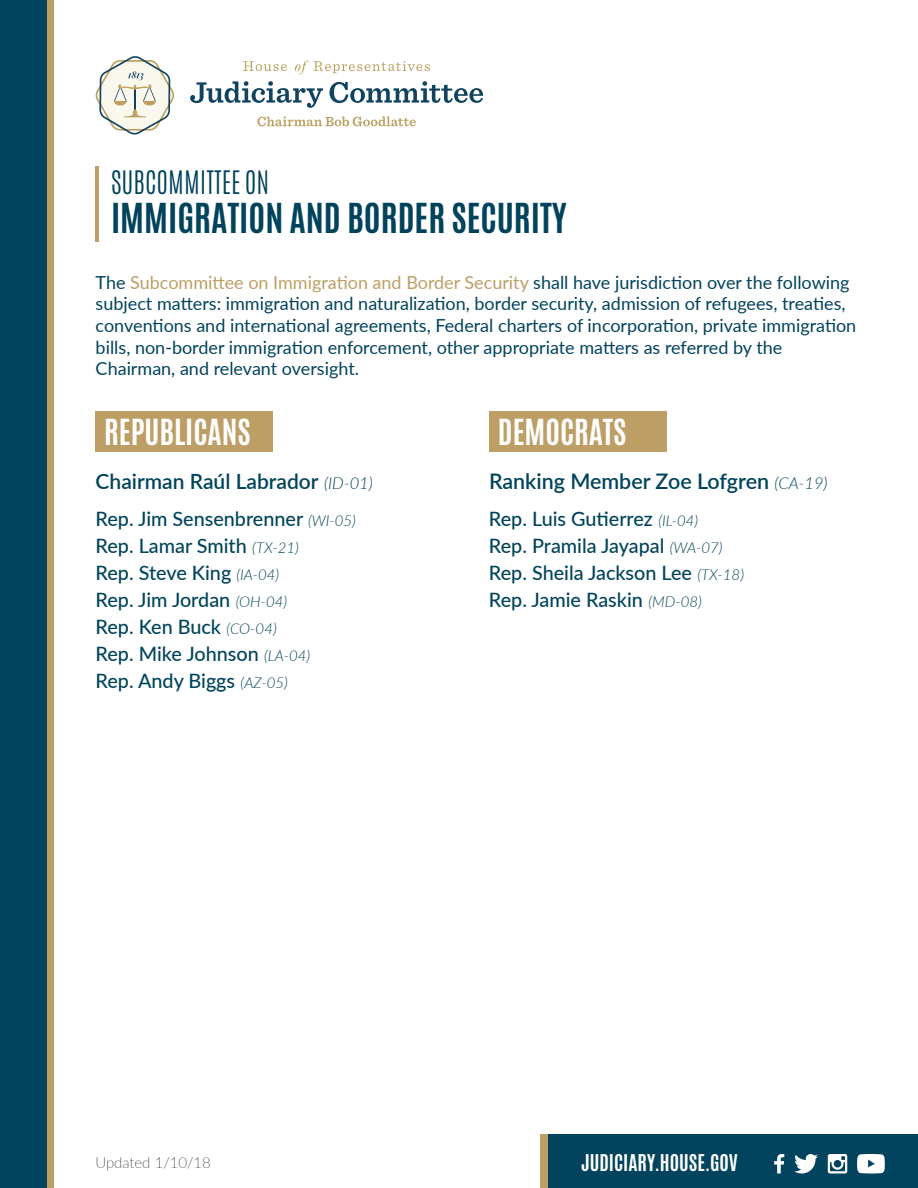
<style>
.page{position:relative;width:918px;height:1188px;background:#fff}
.page>*{position:absolute;margin:0;border:0;box-sizing:border-box;transform-origin:0 0}
.t1{font:700 34.5px "Antonio";color:#01435c}
.t2{font:700 30px "Antonio";color:#fff}
.t3{font:300 27px "Antonio";color:#01435c}
.t4{font:600 21.45px "Lato";color:#00445b}
.t5{font:600 21px "Lato";color:#00445b}
.t6{font:500 19.8px/27px "Lato";color:#00445b}
.t7{font:700 19.35px "Antonio";color:#fff}
.t8{font:18px/21.6px "Lato";color:#02435d}
.t9{font:100 15px "Lato";color:#000}
.s1{color:#bd9e65}
.s2{font-weight:300;font-style:italic;font-size:16.5px}
.s3{font-weight:300;font-style:italic;font-size:15px}
</style>
<div class="page">
<div style="left:0;top:0;width:47px;height:1188px;background:#02435d"></div>
<div style="left:47px;top:0;width:7px;height:1188px;background:#bd9e65"></div>
<svg style="left:96px;top:56px;width:78px;height:79px"></svg>
<svg style="left:190px;top:81px;width:133px;height:27px"></svg>
<svg style="left:329px;top:81px;width:154px;height:22px"></svg>
<svg style="left:243px;top:61px;width:44px;height:10px"></svg>
<svg style="left:295px;top:61px;width:135px;height:13px"></svg>
<svg style="left:257px;top:116px;width:159px;height:10px"></svg>
<hr style="left:96px;top:166px;width:3px;height:76px;background:#bd9e65">
<div style="left:96px;top:411px;width:177px;height:41px;background:#bd9e65"></div>
<div style="left:489px;top:411px;width:177px;height:41px;background:#bd9e65"></div>
<div style="left:548px;top:1135px;width:370px;height:53px;background:#02435d"></div>
<svg style="left:774px;top:1154px;width:10px;height:19px"></svg>
<svg style="left:794px;top:1154px;width:24px;height:19px"></svg>
<svg style="left:857px;top:1154px;width:28px;height:19px"></svg>
<svg style="left:828px;top:1154px;width:19px;height:19px"></svg>
<div style="left:541px;top:1135px;width:7px;height:53px;background:#bd9e65"></div>
<h3 class="t3" style="left:111px;top:163px;width:160px">SUBCOMMITTEE ON</h3>
<h1 class="t1" style="left:111px;top:192px;width:457px">IMMIGRATION AND BORDER SECURITY</h1>
<p class="t8" style="left:96px;top:271px;width:762px">The <span class="s1">Subcommittee on Immigration and Border Security</span> shall have jurisdiction over the following subject matters: immigration and naturalization, border security, admission of refugees, treaties, conventions and international agreements, Federal charters of incorporation, private immigration bills, non-border immigration enforcement, other appropriate matters as referred by the Chairman, and relevant oversight.</p>
<h2 class="t2" style="left:104px;top:409px;width:148px">REPUBLICANS</h2>
<h2 class="t2" style="left:498px;top:409px;width:130px">DEMOCRATS</h2>
<p class="t5" style="left:96px;top:466px;width:279px">Chairman Raúl Labrador <span class="s2">(ID-01)</span></p>
<p class="t6" style="left:96px;top:505px;width:262px">Rep. Jim Sensenbrenner <span class="s3">(WI-05)<br></span>Rep. Lamar Smith <span class="s3">(TX-21)<br></span>Rep. Steve King <span class="s3">(IA-04)<br></span>Rep. Jim Jordan <span class="s3">(OH-04)<br></span>Rep. Ken Buck <span class="s3">(CO-04)<br></span>Rep. Mike Johnson <span class="s3">(LA-04)<br></span>Rep. Andy Biggs <span class="s3">(AZ-05)</span></p>
<p class="t4" style="left:489px;top:465px;width:340px">Ranking Member Zoe Lofgren <span class="s2">(CA-19)</span></p>
<p class="t6" style="left:489px;top:505px;width:257px">Rep. Luis Gutierrez <span class="s3">(IL-04)<br></span>Rep. Pramila Jayapal <span class="s3">(WA-07)<br></span>Rep. Sheila Jackson Lee <span class="s3">(TX-18)<br></span>Rep. Jamie Raskin <span class="s3">(MD-08)</span></p>
<p class="t9" style="left:95px;top:1152px;width:117px">Updated 1/10/18</p>
<p class="t7" style="left:581px;top:1148px;width:158px">JUDICIARY.HOUSE.GOV</p>
</div>
